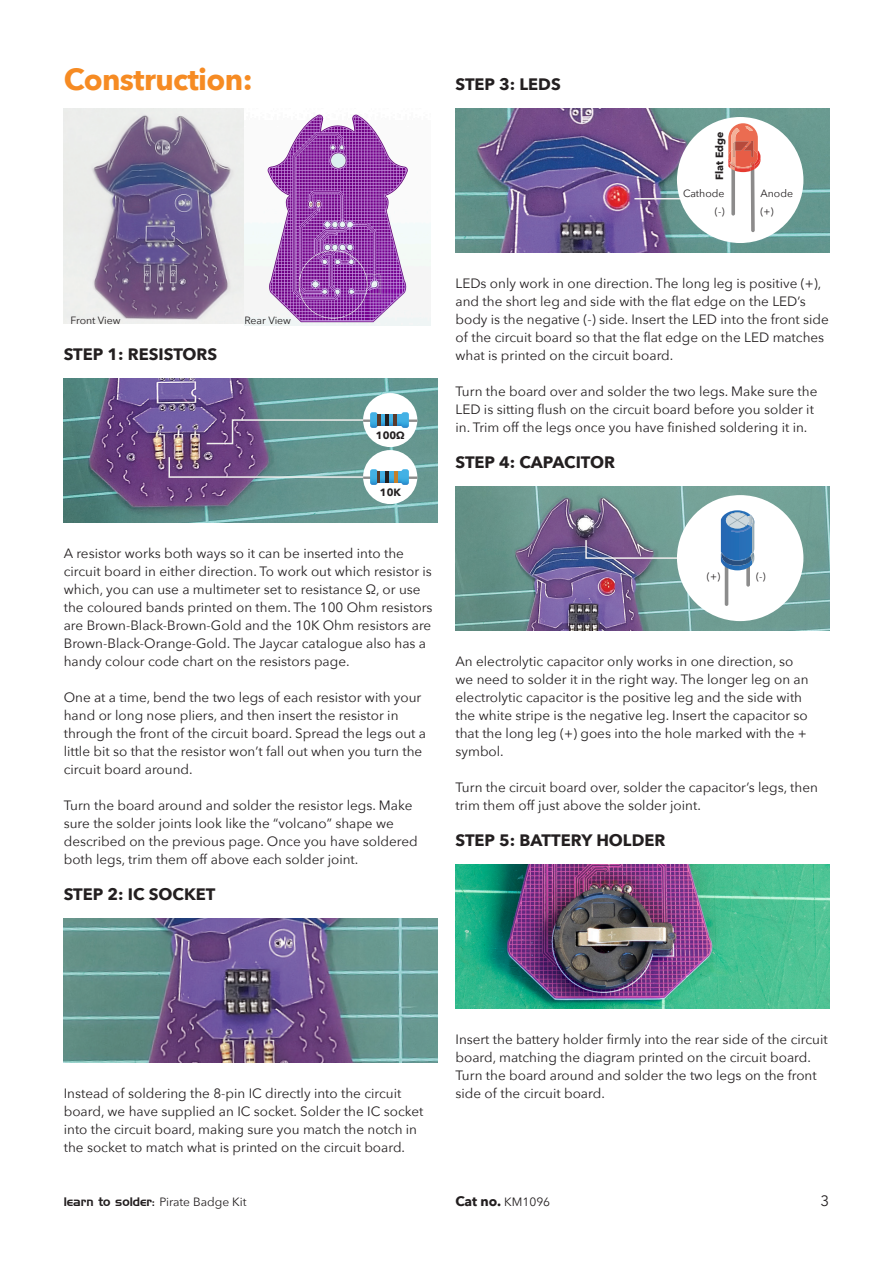
<style>
.page{position:relative;width:893px;height:1263px;background:#fff}
.page>*{position:absolute;margin:0;border:0;box-sizing:border-box;transform-origin:0 0}
.Standard_Paragraph_S{font:700 30px "Avenir Next";letter-spacing:-.02em;color:#f68b23}
.Standard_Paragraph_S-2{font:700 16.5px "Avenir Next";color:#231f20}
.t1{font:15px "Avenir Next";color:#231f20}
.Standard_Paragraph_S-3{font:13.5px/18px "Avenir Next";color:#231f20}
.t2{font:700 13.5px "Avenir Next";color:#231f20}
.t3{font:12px "Handel Gothic BT";color:#231f20}
.Standard_Paragraph_S-4{font:10.5px/18px "Avenir Next";color:#231f20;text-align:right}
.t4{font:700 10.5px "Avenir Next";color:#231f20}
.s1{font-family:"Avenir Next"}
.s2{font-weight:400;font-size:12px}
</style>
<div class="page">
<img style="left:64px;top:108px;width:181px;height:216px">
<img style="left:245px;top:114px;width:185px;height:211px">
<img style="left:64px;top:918px;width:373px;height:144px">
<img style="left:455px;top:108px;width:374px;height:144px">
<img style="left:455px;top:486px;width:374px;height:144px">
<img style="left:455px;top:864px;width:374px;height:144px">
<img style="left:64px;top:378px;width:373px;height:144px">
<div style="left:363px;top:393px;width:54px;height:54px;background:#fff;border-radius:50%"></div>
<hr style="left:363px;top:419px;width:54px;height:3px;background:#8d8d8c">
<svg style="left:381px;top:414px;width:20px;height:12px"></svg>
<svg style="left:401px;top:412px;width:8px;height:16px"></svg>
<svg style="left:205px;top:412px;width:175px;height:33px;background:#75899a"></svg>
<hr style="left:393px;top:414px;width:4px;height:12px;background:#5b3a2b">
<hr style="left:377px;top:414px;width:4px;height:12px;background:#5b3a2b">
<div style="left:363px;top:450px;width:54px;height:54px;background:#fff;border-radius:50%"></div>
<hr style="left:363px;top:476px;width:54px;height:3px;background:#8d8d8c">
<svg style="left:380px;top:471px;width:21px;height:12px"></svg>
<svg style="left:401px;top:469px;width:8px;height:16px"></svg>
<hr style="left:394px;top:471px;width:4px;height:12px;background:#c78029">
<hr style="left:385px;top:471px;width:4px;height:12px;background:#231f20">
<svg style="left:168px;top:456px;width:212px;height:29px;background:#787f95"></svg>
<hr style="left:634px;top:198px;width:94px;height:1px;background:#f0eeed">
<div style="left:677px;top:117px;width:126px;height:126px;background:#fff;border-radius:50%"></div>
<svg style="left:728px;top:123px;width:32px;height:109px"></svg>
<div style="left:677px;top:495px;width:126px;height:126px;background:#fff;border-radius:50%"></div>
<svg style="left:746px;top:537px;width:4px;height:50px"></svg>
<hr style="left:725px;top:537px;width:3px;height:69px;background:#8c8c8c;border-radius:2px">
<svg style="left:585px;top:510px;width:169px;height:60px"></svg>
<svg style="left:386px;top:414px;width:3px;height:12px"></svg>
<p class="Standard_Paragraph_S" style="left:64px;top:54px;width:190px">Construction:</p>
<p class="Standard_Paragraph_S-2" style="left:455px;top:70px;width:107px">STEP 3: LEDS</p>
<p class="t4" style="left:710px;top:180px;width:49px;rotate:-90deg">Flat Edge</p>
<p class="Standard_Paragraph_S-4" style="left:683px;top:184px;width:43px">Cathode (-)</p>
<p class="Standard_Paragraph_S-4" style="left:760px;top:184px;width:34px;text-align:left">Anode (+)</p>
<p class="Standard_Paragraph_S-4" style="left:71px;top:311px;width:52px">Front View</p>
<p class="Standard_Paragraph_S-4" style="left:244px;top:311px;width:48px">Rear View</p>
<p class="Standard_Paragraph_S-2" style="left:64px;top:340px;width:155px">STEP 1: RESISTORS</p>
<p class="t4" style="left:376px;top:426px;width:30px">100Ω</p>
<p class="t4" style="left:380px;top:483px;width:23px">10K</p>
<p class="Standard_Paragraph_S-3" style="left:64px;top:544px;width:370px">A resistor works both ways so it can be inserted into the circuit board in either direction. To work out which resistor is which, you can use a multimeter set to resistance Ω, or use the coloured bands printed on them. The 100 Ohm resistors are Brown-Black-Brown-Gold and the 10K Ohm resistors are Brown-Black-Orange-Gold. The Jaycar catalogue also has a handy colour code chart on the resistors page.</p>
<p class="Standard_Paragraph_S-3" style="left:64px;top:688px;width:364px">One at a time, bend the two legs of each resistor with your hand or long nose pliers, and then insert the resistor in through the front of the circuit board. Spread the legs out a little bit so that the resistor won’t fall out when you turn the circuit board around.</p>
<p class="Standard_Paragraph_S-3" style="left:64px;top:796px;width:356px">Turn the board around and solder the resistor legs. Make sure the solder joints look like the “volcano” shape we described on the previous page. Once you have soldered both legs, trim them off above each solder joint.</p>
<p class="Standard_Paragraph_S-2" style="left:64px;top:880px;width:153px">STEP 2: IC SOCKET</p>
<p class="Standard_Paragraph_S-3" style="left:455px;top:274px;width:375px">LEDs only work in one direction. The long leg is positive (+), and the short leg and side with the flat edge on the LED’s body is the negative (-) side. Insert the LED into the front side of the circuit board so that the flat edge on the LED matches what is printed on the circuit board.</p>
<p class="Standard_Paragraph_S-3" style="left:455px;top:382px;width:363px">Turn the board over and solder the two legs. Make sure the<br>LED is sitting flush on the circuit board before you solder it in. Trim off the legs once you have finished soldering it in.</p>
<p class="Standard_Paragraph_S-2" style="left:455px;top:448px;width:161px">STEP 4: CAPACITOR</p>
<p class="Standard_Paragraph_S-4" style="left:707px;top:567px;width:15px">(+)</p>
<p class="Standard_Paragraph_S-4" style="left:756px;top:567px;width:11px">(-)</p>
<p class="Standard_Paragraph_S-3" style="left:455px;top:652px;width:355px">An electrolytic capacitor only works in one direction, so we need to solder it in the right way. The longer leg on an electrolytic capacitor is the positive leg and the side with the white stripe is the negative leg. Insert the capacitor so that the long leg (+) goes into the hole marked with the + symbol.</p>
<p class="Standard_Paragraph_S-3" style="left:455px;top:778px;width:364px">Turn the circuit board over, solder the capacitor’s legs, then trim them off just above the solder joint.</p>
<p class="Standard_Paragraph_S-2" style="left:455px;top:826px;width:211px">STEP 5: BATTERY HOLDER</p>
<p class="Standard_Paragraph_S-3" style="left:64px;top:1084px;width:361px">Instead of soldering the 8-pin IC directly into the circuit board, we have supplied an IC socket. Solder the IC socket into the circuit board, making sure you match the notch in the socket to match what is printed on the circuit board.</p>
<p class="Standard_Paragraph_S-3" style="left:455px;top:1030px;width:374px">Insert the battery holder firmly into the rear side of the circuit board, matching the diagram printed on the circuit board.<br>Turn the board around and solder the two legs on the front side of the circuit board.</p>
<p class="t3" style="left:64px;top:1194px;width:184px">learn to solder: <span class="s1">Pirate Badge Kit</span></p>
<p class="t2" style="left:455px;top:1190px;width:96px">Cat no. <span class="s2">KM1096</span></p>
<p class="t1" style="left:820px;top:1188px;width:10px">3</p>
</div>
